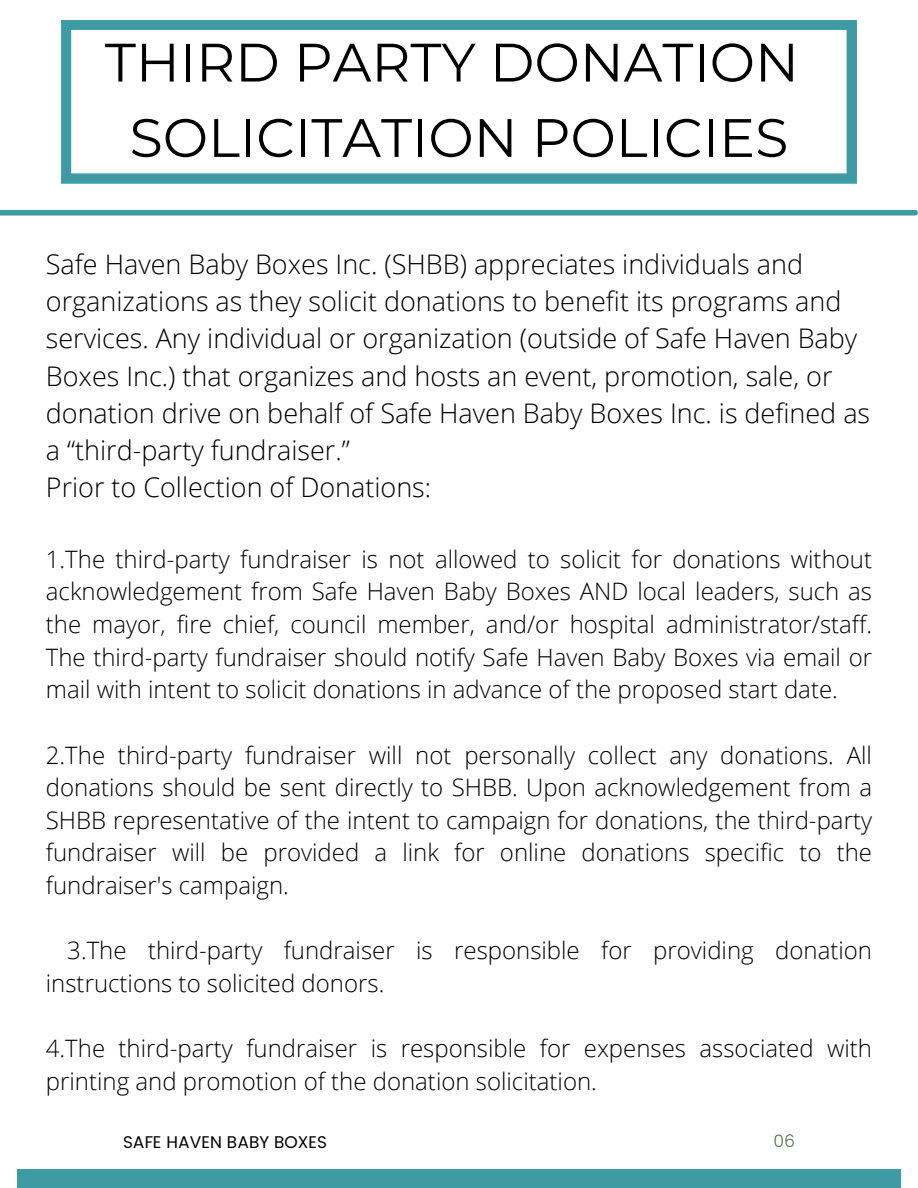
<style>
.page{position:relative;width:918px;height:1188px;background:#fff}
.page>*{position:absolute;margin:0;border:0;box-sizing:border-box;transform-origin:0 0}
.t1{font:54px "Montserrat";color:#000}
.t2{font:300 27px/37.2px "Open Sans";color:#000}
.t3{font:300 24px/32.7px "Open Sans";color:#000;text-align:justify}
.t4{font:16.95px "Poppins";color:#000}
.t5{font:300 16.95px "Poppins";color:#4d7043}
</style>
<div class="page">
<div style="left:17px;top:1169px;width:883px;height:19px;background:#3e9aa3"></div>
<div style="left:0;top:210px;width:915px;height:6px;background:#3e9aa3"></div>
<svg style="left:61px;top:20px;width:796px;height:164px"></svg>
<p class="t1" style="left:105px;top:29px;width:696px">THIRD PARTY DONATION</p>
<p class="t1" style="left:130px;top:105px;width:660px">SOLICITATION POLICIES</p>
<p class="t2" style="left:46px;top:245px;width:826px">Safe Haven Baby Boxes Inc. (SHBB) appreciates individuals and organizations as they solicit donations to benefit its programs and services. Any individual or organization (outside of Safe Haven Baby Boxes Inc.) that organizes and hosts an event, promotion, sale, or donation drive on behalf of Safe Haven Baby Boxes Inc. is defined as a “third-party fundraiser.”</p>
<p class="t2" style="left:46px;top:468px;width:387px">Prior to Collection of Donations:</p>
<p class="t3" style="left:46px;top:542px;width:828px">1.The third-party fundraiser is not allowed to solicit for donations without acknowledgement from Safe Haven Baby Boxes AND local leaders, such as the mayor, fire chief, council member, and/or hospital administrator/staff.<br>The third-party fundraiser should notify Safe Haven Baby Boxes via email or mail with intent to solicit donations in advance of the proposed start date.</p>
<p class="t3" style="left:46px;top:738px;width:828px">2.The third-party fundraiser will not personally collect any donations. All donations should be sent directly to SHBB. Upon acknowledgement from a SHBB representative of the intent to campaign for donations, the third-party fundraiser will be provided a link for online donations specific to the fundraiser's campaign.</p>
<p class="t3" style="left:46px;top:934px;width:828px;text-indent:21px">3.The third-party fundraiser is responsible for providing donation instructions to solicited donors.</p>
<p class="t3" style="left:46px;top:1032px;width:828px">4.The third-party fundraiser is responsible for expenses associated with printing and promotion of the donation solicitation.</p>
<p class="t4" style="left:123px;top:1132px;width:206px">SAFE HAVEN BABY BOXES</p>
<p class="t5" style="left:773px;top:1131px;width:23px">06</p>
</div>
